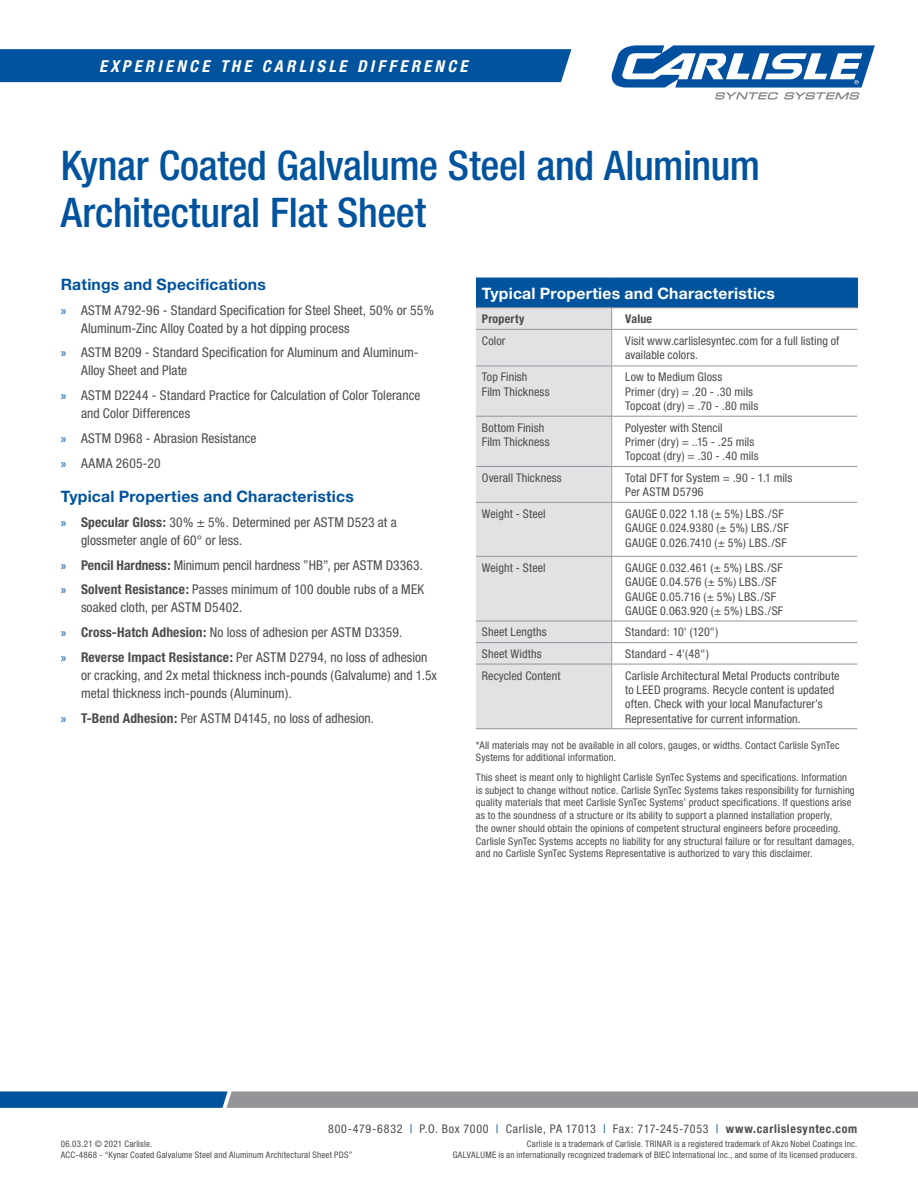
<style>
.page{position:relative;width:918px;height:1188px;background:#fff}
.page>*{position:absolute;margin:0;border:0;box-sizing:border-box;transform-origin:0 0}
.Body_Text{font:500 condensed 40.95px/46.5px "Helvetica Neue";letter-spacing:-.01em;color:#01539e}
.t1{font:italic 700 condensed 16.5px "Helvetica Neue";letter-spacing:.205em;color:#fff}
.t2{font:700 15.75px "Helvetica Neue";letter-spacing:.015em;color:#01539e}
.t3{font:700 15.75px "Helvetica Neue";letter-spacing:.015em;color:#fff}
.t4{font:condensed 13.5px/18px "Helvetica Neue";letter-spacing:.005em;color:#4b4c4d}
.t5{font:condensed 13.5px "Helvetica Neue";letter-spacing:.025em;color:#4b4c4d}
.t6{font:condensed 12px/14.4px "Helvetica Neue";letter-spacing:.01em;color:#4b4c4d}
.t7{font:condensed 12px "Helvetica Neue";letter-spacing:.05em;color:#4b4c4d}
.t8{font:700 condensed 12px "Helvetica Neue";letter-spacing:.02em;color:#4b4c4d}
.t9{font:condensed 10.5px/12.8px "Helvetica Neue";letter-spacing:.015em;color:#4b4c4d}
.t10{font:condensed 9px "Helvetica Neue";letter-spacing:.02em;color:#4b4c4d}
.s1{font-family:"Myriad Pro";font-stretch:normal;color:#01539e}
.s2{font-weight:700}
.s3{color:#01539e}
</style>
<div class="page">
<div style="left:0;top:49px;width:571px;height:33px;background:#01539e"></div>
<svg style="left:612px;top:45px;width:263px;height:55px"></svg>
<svg style="left:0;top:1091px;width:918px;height:17px;background:#74899d"></svg>
<div style="left:476px;top:278px;width:381px;height:30px;background:#01539e"></div>
<div style="left:476px;top:308px;width:135px;height:420px;background:#e1e2e4"></div>
<svg style="left:612px;top:330px;width:245px;height:398px"></svg>
<hr style="left:611px;top:330px;width:1px;height:36px;background:#a0a1a5">
<hr style="left:611px;top:366px;width:1px;height:50px;background:#a0a1a5">
<hr style="left:611px;top:417px;width:1px;height:49px;background:#a0a1a5">
<hr style="left:611px;top:467px;width:1px;height:35px;background:#a0a1a5">
<hr style="left:611px;top:503px;width:1px;height:53px;background:#a0a1a5">
<hr style="left:611px;top:557px;width:1px;height:64px;background:#a0a1a5">
<svg style="left:611px;top:622px;width:1px;height:42px"></svg>
<hr style="left:611px;top:664px;width:1px;height:64px;background:#a0a1a5">
<svg style="left:611px;top:308px;width:1px;height:21px"></svg>
<hr style="left:476px;top:642px;width:136px;height:1px;background:#939598">
<hr style="left:612px;top:642px;width:245px;height:1px;background:#939598">
<hr style="left:476px;top:664px;width:136px;height:1px;background:#939598">
<hr style="left:612px;top:664px;width:245px;height:1px;background:#939598">
<hr style="left:476px;top:728px;width:136px;height:1px;background:#939598">
<hr style="left:612px;top:728px;width:245px;height:1px;background:#939598">
<hr style="left:476px;top:556px;width:136px;height:1px;background:#939598">
<hr style="left:612px;top:556px;width:245px;height:1px;background:#939598">
<hr style="left:476px;top:621px;width:136px;height:1px;background:#939598">
<hr style="left:612px;top:621px;width:245px;height:1px;background:#939598">
<hr style="left:476px;top:466px;width:136px;height:1px;background:#939598">
<hr style="left:612px;top:466px;width:245px;height:1px;background:#939598">
<hr style="left:476px;top:502px;width:136px;height:1px;background:#939598">
<hr style="left:612px;top:502px;width:245px;height:1px;background:#939598">
<hr style="left:476px;top:416px;width:136px;height:1px;background:#939598">
<hr style="left:612px;top:416px;width:245px;height:1px;background:#939598">
<hr style="left:476px;top:366px;width:136px;height:1px;background:#939598">
<hr style="left:476px;top:329px;width:136px;height:1px;background:#939598">
<hr style="left:612px;top:329px;width:245px;height:1px;background:#939598">
<hr style="left:476px;top:307px;width:136px;height:1px;background:#939598">
<hr style="left:612px;top:307px;width:245px;height:1px;background:#939598">
<hr style="left:612px;top:366px;width:245px;height:1px;background:#939598">
<p class="t1" style="left:99px;top:56px;width:370px">EXPERIENCE THE CARLISLE DIFFERENCE</p>
<p class="Body_Text" style="left:61px;top:142px;width:701px">Kynar Coated Galvalume Steel and Aluminum<br>Architectural Flat Sheet</p>
<p class="t2" style="left:61px;top:275px;width:207px">Ratings and Specifications</p>
<p class="t4" style="left:81px;top:301px;width:354px;text-indent:-20px"><span class="s1">»</span> ASTM A792-96 - Standard Specification for Steel Sheet, 50% or 55%<br>Aluminum-Zinc Alloy Coated by a hot dipping process</p>
<p class="t4" style="left:81px;top:344px;width:339px;text-indent:-20px"><span class="s1">»</span> ASTM B209 - Standard Specification for Aluminum and Aluminum-<br>Alloy Sheet and Plate</p>
<p class="t4" style="left:81px;top:386px;width:341px;text-indent:-20px"><span class="s1">»</span> ASTM D2244 - Standard Practice for Calculation of Color Tolerance and Color Differences</p>
<p class="t4" style="left:61px;top:429px;width:197px"><span class="s1">»</span> ASTM D968 - Abrasion Resistance</p>
<p class="t5" style="left:61px;top:455px;width:101px"><span class="s1">»</span> AAMA 2605-20</p>
<p class="t2" style="left:61px;top:487px;width:295px">Typical Properties and Characteristics</p>
<p class="t4" style="left:81px;top:513px;width:317px;text-indent:-20px"><span class="s1">»</span> <span class="s2">Specular Gloss:</span> 30% ± 5%. Determined per ASTM D523 at a glossmeter angle of 60° or less.</p>
<p class="t4" style="left:61px;top:556px;width:364px"><span class="s1">»</span> <span class="s2">Pencil Hardness:</span> Minimum pencil hardness ”HB”, per ASTM D3363.</p>
<p class="t4" style="left:81px;top:581px;width:345px;text-indent:-20px"><span class="s1">»</span> <span class="s2">Solvent Resistance:</span> Passes minimum of 100 double rubs of a MEK soaked cloth, per ASTM D5402.</p>
<p class="t4" style="left:61px;top:623px;width:343px"><span class="s1">»</span> <span class="s2">Cross-Hatch Adhesion:</span> No loss of adhesion per ASTM D3359.</p>
<p class="t4" style="left:81px;top:648px;width:358px;text-indent:-20px"><span class="s1">»</span> <span class="s2">Reverse Impact Resistance:</span> Per ASTM D2794, no loss of adhesion or cracking, and 2x metal thickness inch-pounds (Galvalume) and 1.5x metal thickness inch-pounds (Aluminum).</p>
<p class="t4" style="left:61px;top:709px;width:315px"><span class="s1">»</span> <span class="s2">T-Bend Adhesion:</span> Per ASTM D4145, no loss of adhesion.</p>
<p class="t3" style="left:482px;top:284px;width:295px">Typical Properties and Characteristics</p>
<p class="t8" style="left:482px;top:312px;width:44px">Property</p>
<p class="t8" style="left:625px;top:312px;width:29px">Value</p>
<p class="t6" style="left:482px;top:333px;width:25px">Color</p>
<p class="t6" style="left:625px;top:333px;width:216px">Visit www.carlislesyntec.com for a full listing of available colors.</p>
<p class="t6" style="left:482px;top:370px;width:69px">Top Finish<br>Film Thickness</p>
<p class="t6" style="left:625px;top:370px;width:129px">Low to Medium Gloss<br>Primer (dry) = .20 - .30 mils</p>
<p class="t6" style="left:625px;top:399px;width:135px">Topcoat (dry) = .70 - .80 mils</p>
<p class="t6" style="left:482px;top:420px;width:69px">Bottom Finish<br>Film Thickness</p>
<p class="t6" style="left:625px;top:420px;width:131px">Polyester with Stencil<br>Primer (dry) = ..15 - .25 mils</p>
<p class="t6" style="left:625px;top:449px;width:135px">Topcoat (dry) = .30 - .40 mils</p>
<p class="t6" style="left:482px;top:470px;width:81px">Overall Thickness</p>
<p class="t6" style="left:625px;top:470px;width:169px">Total DFT for System = .90 - 1.1 mils</p>
<p class="t6" style="left:625px;top:485px;width:80px">Per ASTM D5796</p>
<p class="t6" style="left:482px;top:506px;width:65px">Weight - Steel</p>
<p class="t6" style="left:625px;top:506px;width:165px">GAUGE 0.022 1.18 (± 5%) LBS./SF<br>GAUGE 0.024.9380 (± 5%) LBS./SF<br>GAUGE 0.026.7410 (± 5%) LBS./SF</p>
<p class="t6" style="left:482px;top:560px;width:65px">Weight - Steel</p>
<p class="t6" style="left:625px;top:560px;width:160px">GAUGE 0.032.461 (± 5%) LBS./SF<br>GAUGE 0.04.576 (± 5%) LBS./SF<br>GAUGE 0.05.716 (± 5%) LBS./SF<br>GAUGE 0.063.920 (± 5%) LBS./SF</p>
<p class="t6" style="left:482px;top:625px;width:66px">Sheet Lengths</p>
<p class="t6" style="left:625px;top:625px;width:95px">Standard: 10' (120")</p>
<p class="t6" style="left:482px;top:647px;width:61px">Sheet Widths</p>
<p class="t6" style="left:625px;top:647px;width:85px">Standard - 4'(48")</p>
<p class="t6" style="left:482px;top:668px;width:80px">Recycled Content</p>
<p class="t6" style="left:625px;top:668px;width:216px">Carlisle Architectural Metal Products contribute to LEED programs. Recycle content is updated often. Check with your local Manufacturer’s Representative for current information.</p>
<p class="t9" style="left:476px;top:738px;width:365px">*All materials may not be available in all colors, gauges, or widths. Contact Carlisle SynTec<br>Systems for additional information.</p>
<p class="t9" style="left:476px;top:771px;width:380px">This sheet is meant only to highlight Carlisle SynTec Systems and specifications. Information is subject to change without notice. Carlisle SynTec Systems takes responsibility for furnishing quality materials that meet Carlisle SynTec Systems’ product specifications. If questions arise as to the soundness of a structure or its ability to support a planned installation properly,<br>the owner should obtain the opinions of competent structural engineers before proceeding.<br>Carlisle SynTec Systems accepts no liability for any structural failure or for resultant damages, and no Carlisle SynTec Systems Representative is authorized to vary this disclaimer.</p>
<p class="t7" style="left:328px;top:1122px;width:531px">800-479-6832 <span class="s3">|</span> P.O. Box 7000 <span class="s3">|</span> Carlisle, PA 17013 <span class="s3">|</span> Fax: 717-245-7053 <span class="s3">|</span> <span class="s2">www.carlislesyntec.com</span></p>
<p class="t10" style="left:61px;top:1139px;width:93px">06.03.21 © 2021 Carlisle.</p>
<p class="t10" style="left:61px;top:1149px;width:293px">ACC-4868 - “Kynar Coated Galvalume Steel and Aluminum Architectural Sheet PDS”</p>
<p class="t10" style="left:527px;top:1139px;width:332px">Carlisle is a trademark of Carlisle. TRINAR is a registered trademark of Akzo Nobel Coatings Inc.</p>
<p class="t10" style="left:453px;top:1149px;width:406px">GALVALUME is an internationally recognized trademark of BIEC International Inc., and some of its licensed producers.</p>
</div>
